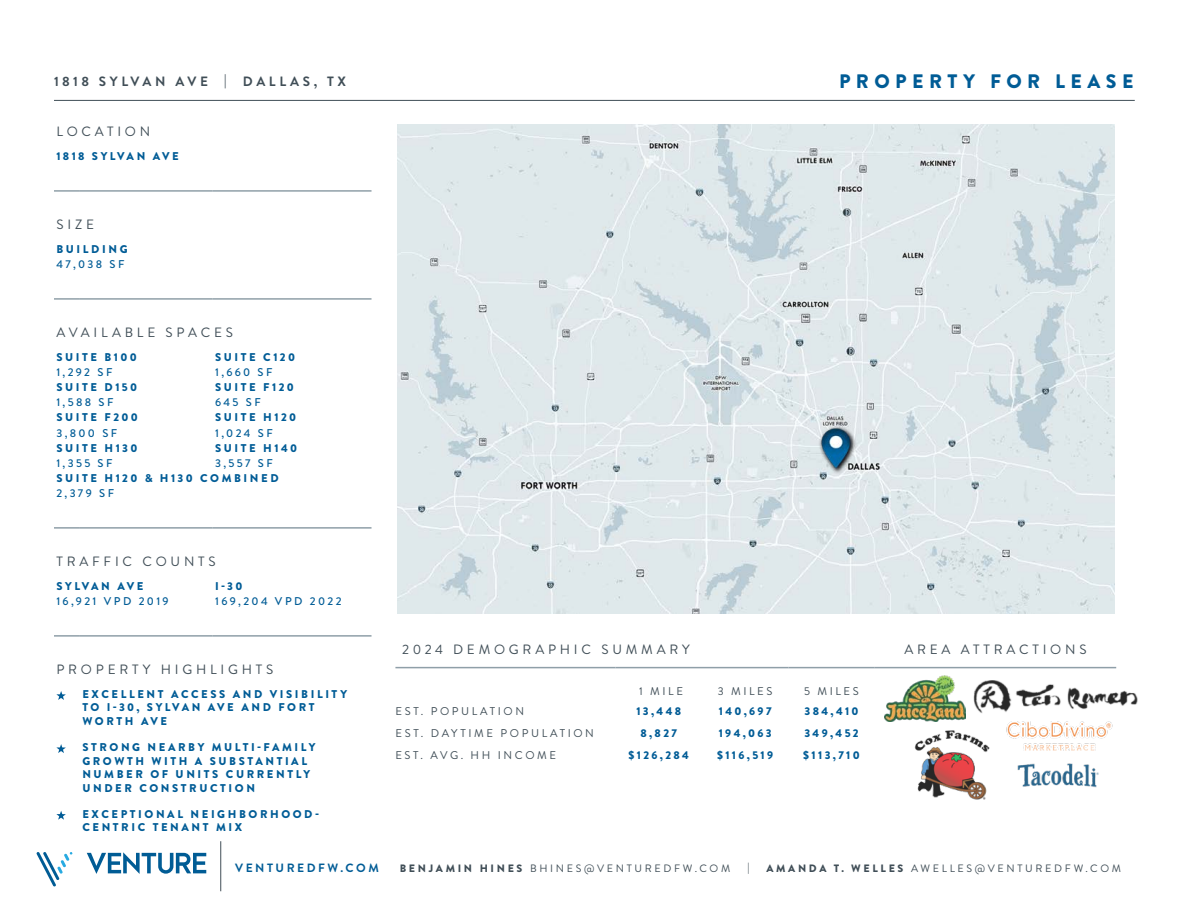
<style>
.page{position:relative;width:1188px;height:918px;background:#fff}
.page>*{position:absolute;margin:0;border:0;box-sizing:border-box;transform-origin:0 0}
.t1{font:900 19.5px "Brandon Grotesque";letter-spacing:.28em;color:#005c96}
.t2{font:13.5px "Brandon Grotesque";letter-spacing:.28em;color:#404e57}
.t3{font:700 13.5px "Brandon Grotesque";letter-spacing:.27em;color:#404e57}
.t4{font:700 12px "Brandon Grotesque";letter-spacing:.21em;color:#005c96}
.t5{font:900 11.25px/13.5px "Brandon Grotesque";letter-spacing:.23em;color:#005c96}
.t6{font:500 11.25px "Brandon Grotesque";letter-spacing:.21em;color:#005c96}
.t7{font:11.25px "Brandon Grotesque";letter-spacing:.23em;color:#404e57}
.t8{font:900 11.25px "Brandon Grotesque";letter-spacing:.21em;color:#005c96}
.t9{font:900 11.25px "Brandon Grotesque";color:#005b95}
.t10{font:10.65px "Brandon Grotesque";letter-spacing:.25em;color:#404e57}
.s1{font-weight:900}
</style>
<div class="page">
<svg style="left:37px;top:852px;width:36px;height:34px"></svg>
<svg style="left:87px;top:852px;width:119px;height:22px"></svg>
<hr style="left:220px;top:841px;width:1px;height:50px;background:#404e57">
<hr style="left:54px;top:100px;width:1081px;height:1px;background:#404e57">
<hr style="left:395px;top:667px;width:221px;height:1px;background:#8f9fa8">
<hr style="left:616px;top:667px;width:86px;height:1px;background:#8f9fa8">
<hr style="left:702px;top:667px;width:86px;height:1px;background:#8f9fa8">
<hr style="left:788px;top:667px;width:87px;height:1px;background:#8f9fa8">
<hr style="left:875px;top:667px;width:241px;height:1px;background:#8f9fa8">
<img style="left:397px;top:125px;width:717px;height:489px">
<hr style="left:54px;top:190px;width:26px;height:2px;background:#8f9fa8">
<hr style="left:80px;top:190px;width:133px;height:2px;background:#8f9fa8">
<hr style="left:213px;top:190px;width:159px;height:2px;background:#8f9fa8">
<hr style="left:54px;top:635px;width:26px;height:2px;background:#8f9fa8">
<hr style="left:80px;top:635px;width:133px;height:2px;background:#8f9fa8">
<hr style="left:213px;top:635px;width:159px;height:2px;background:#8f9fa8">
<hr style="left:54px;top:298px;width:26px;height:2px;background:#8f9fa8">
<hr style="left:80px;top:298px;width:133px;height:2px;background:#8f9fa8">
<hr style="left:213px;top:298px;width:159px;height:2px;background:#8f9fa8">
<hr style="left:54px;top:527px;width:26px;height:2px;background:#8f9fa8">
<hr style="left:80px;top:527px;width:133px;height:2px;background:#8f9fa8">
<hr style="left:213px;top:527px;width:159px;height:2px;background:#8f9fa8">
<svg style="left:56px;top:691px;width:10px;height:9px"></svg>
<svg style="left:56px;top:744px;width:10px;height:9px"></svg>
<svg style="left:56px;top:811px;width:10px;height:9px"></svg>
<img style="left:816px;top:420px;width:42px;height:56px">
<img style="left:1006px;top:722px;width:107px;height:28px">
<img style="left:973px;top:680px;width:165px;height:33px">
<img style="left:884px;top:676px;width:82px;height:46px">
<img style="left:1017px;top:763px;width:82px;height:25px">
<img style="left:914px;top:730px;width:76px;height:70px">
<p class="t3" style="left:54px;top:72px;width:294px">1818 SYLVAN AVE | DALLAS, TX</p>
<p class="t2" style="left:56px;top:122px;width:95px">LOCATION</p>
<p class="t8" style="left:56px;top:148px;width:124px">1818 SYLVAN AVE</p>
<h1 class="t1" style="left:839px;top:67px;width:296px">PROPERTY FOR LEASE</h1>
<p class="t2" style="left:56px;top:215px;width:39px">SIZE</p>
<p class="t5" style="left:56px;top:243px;width:73px">BUILDING</p>
<p class="t6" style="left:56px;top:256px;width:70px">47,038 SF</p>
<p class="t2" style="left:56px;top:323px;width:178px">AVAILABLE SPACES</p>
<p class="t5" style="left:56px;top:351px;width:82px">SUITE B100</p>
<p class="t5" style="left:215px;top:351px;width:81px">SUITE C120</p>
<p class="t6" style="left:56px;top:364px;width:58px">1,292 SF</p>
<p class="t6" style="left:215px;top:364px;width:59px">1,660 SF</p>
<p class="t5" style="left:56px;top:381px;width:82px">SUITE D150</p>
<p class="t5" style="left:215px;top:381px;width:80px">SUITE F120</p>
<p class="t6" style="left:56px;top:395px;width:59px">1,588 SF</p>
<p class="t6" style="left:215px;top:395px;width:47px">645 SF</p>
<p class="t5" style="left:56px;top:411px;width:83px">SUITE F200</p>
<p class="t5" style="left:215px;top:411px;width:83px">SUITE H120</p>
<p class="t6" style="left:56px;top:425px;width:62px">3,800 SF</p>
<p class="t6" style="left:215px;top:425px;width:59px">1,024 SF</p>
<p class="t5" style="left:56px;top:441px;width:83px">SUITE H130</p>
<p class="t5" style="left:215px;top:441px;width:84px">SUITE H140</p>
<p class="t6" style="left:56px;top:455px;width:58px">1,355 SF</p>
<p class="t6" style="left:215px;top:455px;width:59px">3,557 SF</p>
<p class="t5" style="left:56px;top:471px;width:224px">SUITE H120 &amp; H130 COMBINED</p>
<p class="t6" style="left:56px;top:485px;width:59px">2,379 SF</p>
<p class="t2" style="left:56px;top:552px;width:161px">TRAFFIC COUNTS</p>
<p class="t5" style="left:56px;top:579px;width:88px">SYLVAN AVE</p>
<p class="t5" style="left:215px;top:579px;width:29px">I-30</p>
<p class="t6" style="left:56px;top:593px;width:114px">16,921 VPD 2019</p>
<p class="t6" style="left:215px;top:593px;width:128px">169,204 VPD 2022</p>
<p class="t2" style="left:56px;top:660px;width:218px">PROPERTY HIGHLIGHTS</p>
<p class="t5" style="left:82px;top:687px;width:266px">EXCELLENT ACCESS AND VISIBILITY<br>TO I-30, SYLVAN AVE AND FORT<br>WORTH AVE</p>
<p class="t5" style="left:82px;top:741px;width:234px">STRONG NEARBY MULTI-FAMILY<br>GROWTH WITH A SUBSTANTIAL<br>NUMBER OF UNITS CURRENTLY<br>UNDER CONSTRUCTION</p>
<p class="t5" style="left:82px;top:807px;width:238px">EXCEPTIONAL NEIGHBORHOOD-<br>CENTRIC TENANT MIX</p>
<p class="t4" style="left:235px;top:860px;width:145px">VENTUREDFW.COM</p>
<p class="t2" style="left:402px;top:640px;width:289px">2024 DEMOGRAPHIC SUMMARY</p>
<p class="t2" style="left:904px;top:640px;width:184px">AREA ATTRACTIONS</p>
<p class="t7" style="left:639px;top:684px;width:45px">1 MILE</p>
<p class="t7" style="left:718px;top:684px;width:56px">3 MILES</p>
<p class="t7" style="left:804px;top:684px;width:56px">5 MILES</p>
<p class="t7" style="left:396px;top:703px;width:130px">EST. POPULATION</p>
<p class="t9" style="left:636px;top:703px;width:46px">13,448</p>
<p class="t5" style="left:719px;top:705px;width:54px">140,697</p>
<p class="t5" style="left:805px;top:705px;width:56px">384,410</p>
<p class="t7" style="left:396px;top:725px;width:200px">EST. DAYTIME POPULATION</p>
<p class="t5" style="left:641px;top:726px;width:38px">8,827</p>
<p class="t5" style="left:719px;top:726px;width:54px">194,063</p>
<p class="t5" style="left:804px;top:726px;width:56px">349,452</p>
<p class="t7" style="left:395px;top:747px;width:162px">EST. AVG. HH INCOME</p>
<p class="t5" style="left:629px;top:748px;width:62px">$126,284</p>
<p class="t5" style="left:717px;top:748px;width:58px">$116,519</p>
<p class="t5" style="left:803px;top:748px;width:58px">$113,710</p>
<p class="t10" style="left:400px;top:861px;width:332px"><span class="s1">BENJAMIN HINES</span> BHINES@VENTUREDFW.COM</p>
<p class="t10" style="left:747px;top:861px;width:4px">|</p>
<p class="t10" style="left:766px;top:861px;width:356px"><span class="s1">AMANDA T. WELLES</span> AWELLES@VENTUREDFW.COM</p>
</div>
